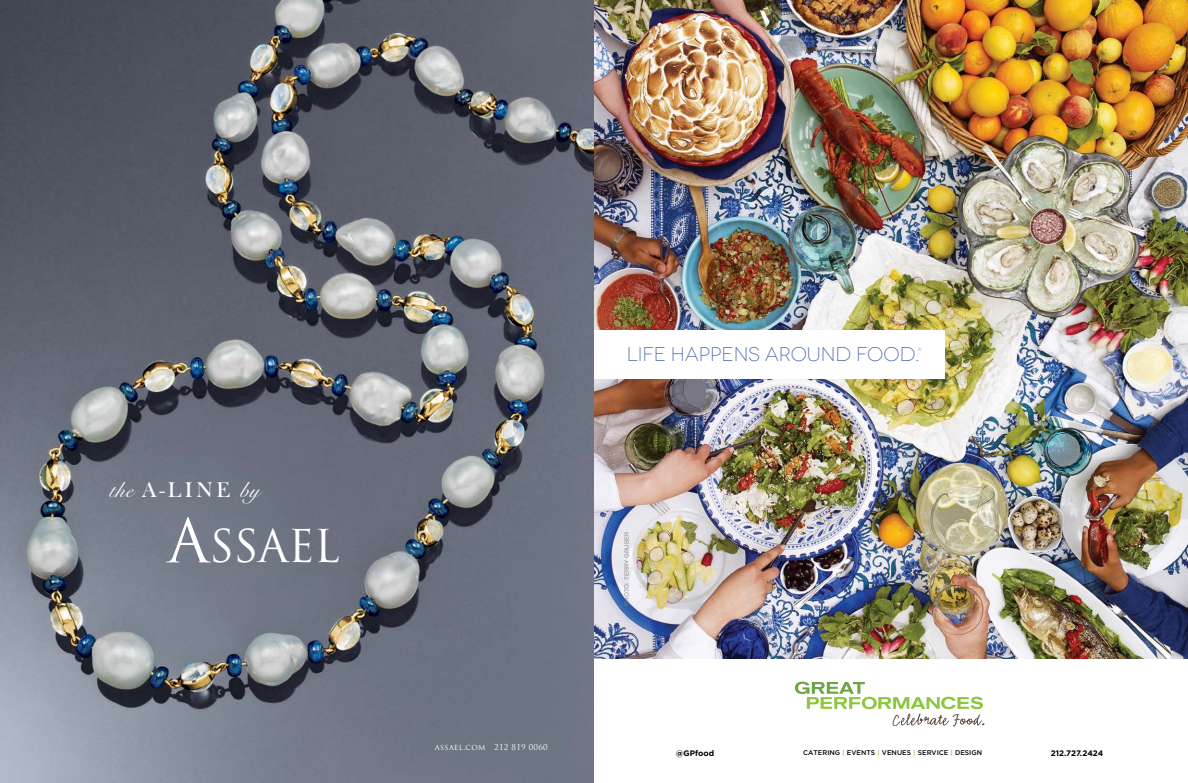
<style>
.page{position:relative;width:1188px;height:783px;background:#fff}
.page>*{position:absolute;margin:0;border:0;box-sizing:border-box;transform-origin:0 0}
.t1{font:44.1px "Trajan Pro";letter-spacing:-.02em;color:#fff}
.t2{font:21.7px "Frys Baskerville BT";color:#fff}
.t3{font:300 19.7px "Novecentowide";color:#4362ad}
.t4{font:8px "Trajan Pro";letter-spacing:.03em;color:#fff}
.t5{font:700 8px "Gotham";color:#000}
.t6{font:500 6.8px "Gotham";color:#000}
.t7{font:6px "Gotham";color:#808285}
.t8{font:300 4.5px "Novecentowide";color:#4362ad}
.s1{font-family:"Snell Roundhand Script"}
.s2{font-size:59.1px}
.s3{font-size:19.5px}
.s4{color:#8dc63f}
</style>
<div class="page">
<img style="left:0;top:0;width:594px;height:783px">
<img style="left:594px;top:0;width:594px;height:659px">
<div style="left:594px;top:330px;width:350px;height:49px;background:#fff"></div>
<svg style="left:795px;top:682px;width:189px;height:44px"></svg>
<h2 class="t2" style="left:109px;top:476px;width:152px"><span class="s1">the</span> A-LINE <span class="s1">by</span></h2>
<h1 class="t1" style="left:168px;top:518px;width:174px"><span class="s2">A</span>SSAEL</h1>
<p class="t4" style="left:435px;top:742px;width:114px">assael.com 212 819 0060</p>
<h3 class="t3" style="left:627px;top:343px;width:294px">LIFE HAPPENS AROUND FOOD<span class="s3">.</span></h3>
<p class="t8" style="left:918px;top:347px;width:5px">®</p>
<p class="t7" style="left:623px;top:606px;width:76px;rotate:-90deg">Photo: terry Gruber</p>
<p class="t5" style="left:676px;top:749px;width:40px">@GPfood</p>
<p class="t6" style="left:803px;top:749px;width:181px">CATERING <span class="s4">|</span> EVENTS <span class="s4">|</span> VENUES <span class="s4">|</span> SERVICE <span class="s4">|</span> DESIGN</p>
<p class="t5" style="left:1051px;top:749px;width:54px">212.727.2424</p>
</div>
